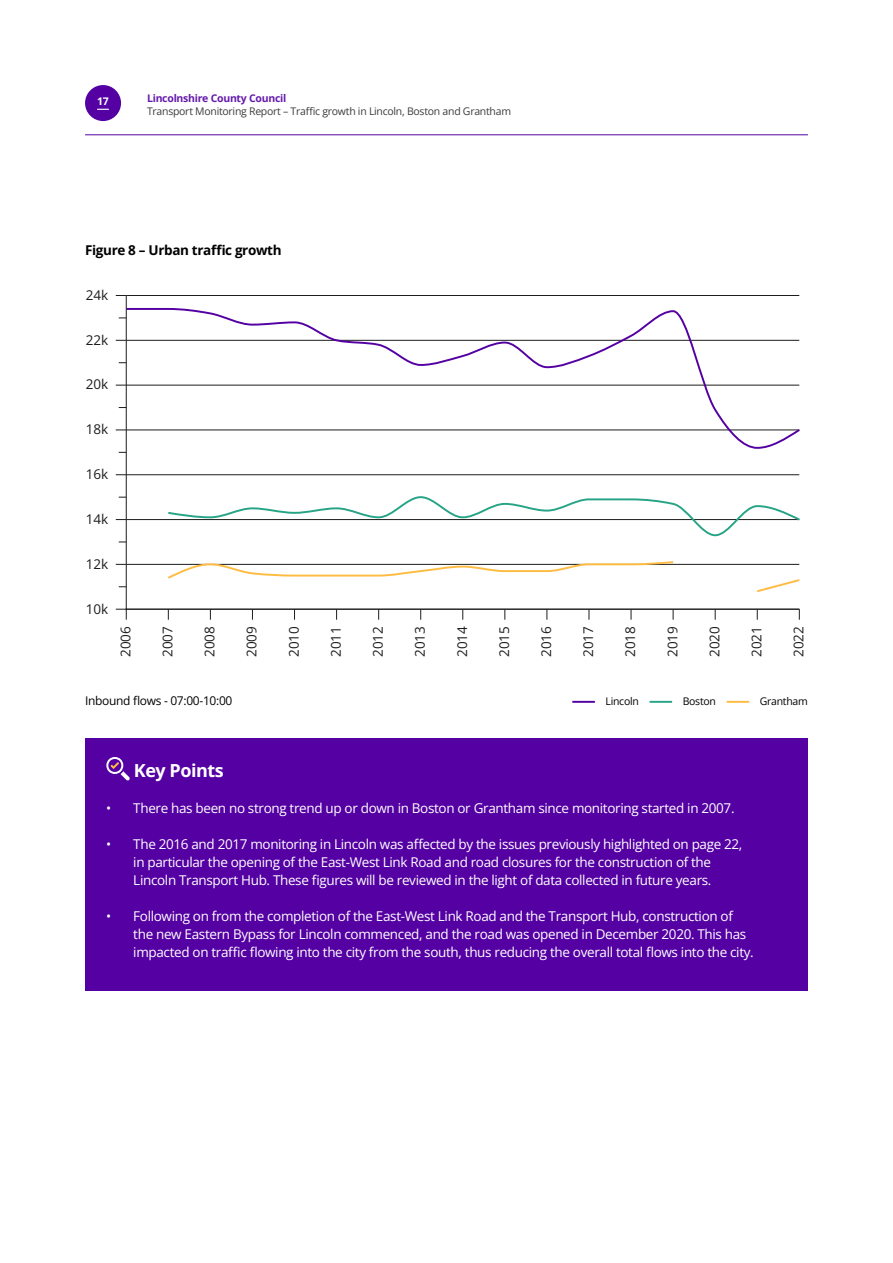
<style>
.page{position:relative;width:893px;height:1263px;background:#fff}
.page>*{position:absolute;margin:0;border:0;box-sizing:border-box;transform-origin:0 0}
.t1{font:700 18px "Open Sans";letter-spacing:-.025em;color:#fff}
.t2{font:13.5px/18px "Open Sans";letter-spacing:-.025em;color:#fff;text-align:center}
.t3{font:13.5px "Open Sans Regular 3";color:#1d1d1b}
.t4{font:13.5px "Open Sans Bold 2";letter-spacing:-.025em;color:#000}
.t5{font:12px "Open Sans";letter-spacing:-.025em;color:#000}
.t6{font:10.5px "Open Sans";letter-spacing:-.025em;color:#3c3c3b}
.t7{font:700 10.5px "Open Sans";letter-spacing:-.025em;color:#651aac}
.t8{font:10.5px "Open Sans";letter-spacing:-.025em;color:#000}
.t9{font:10.5px "Open Sans Regular 2";letter-spacing:-.025em;color:#000}
.t10{font:700 10.5px "Open Sans";color:#fff}
.s1{font-family:"Open Sans Regular 2"}
</style>
<div class="page">
<hr style="left:572px;top:701px;width:23px;height:2px;background:#5400a3">
<hr style="left:650px;top:701px;width:22px;height:2px;background:#27a486">
<hr style="left:727px;top:701px;width:22px;height:2px;background:#ffbc42">
<div style="left:85px;top:85px;width:36px;height:36px;background:#5400a3;border-radius:50%"></div>
<hr style="left:85px;top:134px;width:723px;height:1px;background:#5400a3">
<div style="left:85px;top:738px;width:723px;height:252px;background:#5400a3"></div>
<svg style="left:97px;top:109px;width:12px;height:1px"></svg>
<hr style="left:126px;top:564px;width:673px;height:1px;background:#1d1d1b">
<hr style="left:126px;top:519px;width:673px;height:1px;background:#1d1d1b">
<hr style="left:126px;top:474px;width:673px;height:1px;background:#1d1d1b">
<hr style="left:126px;top:295px;width:673px;height:1px;background:#1d1d1b">
<svg style="left:124px;top:307px;width:676px;height:143px"></svg>
<svg style="left:166px;top:496px;width:634px;height:41px"></svg>
<svg style="left:166px;top:561px;width:634px;height:32px"></svg>
<hr style="left:126px;top:609px;width:673px;height:1px;background:#1d1d1b">
<hr style="left:126px;top:295px;width:1px;height:314px;background:#1d1d1b">
<svg style="left:116px;top:609px;width:11px;height:11px"></svg>
<svg style="left:106px;top:757px;width:24px;height:24px"></svg>
<p class="t10" style="left:97px;top:94px;width:13px">17</p>
<p class="t7" style="left:147px;top:91px;width:141px">Lincolnshire County Council</p>
<p class="t6" style="left:147px;top:104px;width:365px">Transport Monitoring Report – Traffic growth in Lincoln, Boston and Grantham</p>
<p class="t4" style="left:85px;top:241px;width:198px">Figure 8 – Urban traffic growth</p>
<p class="t3" style="left:86px;top:286px;width:24px">24k</p>
<p class="t3" style="left:86px;top:330px;width:24px">22k</p>
<p class="t3" style="left:86px;top:375px;width:24px">20k</p>
<p class="t3" style="left:86px;top:420px;width:24px">18k</p>
<p class="t3" style="left:86px;top:465px;width:24px">16k</p>
<p class="t3" style="left:86px;top:510px;width:24px">14k</p>
<p class="t3" style="left:86px;top:554px;width:24px">12k</p>
<p class="t3" style="left:86px;top:599px;width:24px">10k</p>
<p class="t3" style="left:116px;top:657px;width:32px;rotate:-90deg">2006</p>
<p class="t3" style="left:158px;top:657px;width:32px;rotate:-90deg">2007</p>
<p class="t3" style="left:200px;top:657px;width:32px;rotate:-90deg">2008</p>
<p class="t3" style="left:242px;top:657px;width:32px;rotate:-90deg">2009</p>
<p class="t3" style="left:285px;top:657px;width:32px;rotate:-90deg">2010</p>
<p class="t3" style="left:327px;top:657px;width:32px;rotate:-90deg">2011</p>
<p class="t3" style="left:369px;top:657px;width:32px;rotate:-90deg">2012</p>
<p class="t3" style="left:411px;top:657px;width:32px;rotate:-90deg">2013</p>
<p class="t3" style="left:453px;top:657px;width:32px;rotate:-90deg">2014</p>
<p class="t3" style="left:495px;top:657px;width:32px;rotate:-90deg">2015</p>
<p class="t3" style="left:537px;top:657px;width:32px;rotate:-90deg">2016</p>
<p class="t3" style="left:579px;top:657px;width:32px;rotate:-90deg">2017</p>
<p class="t3" style="left:621px;top:657px;width:32px;rotate:-90deg">2018</p>
<p class="t3" style="left:663px;top:657px;width:32px;rotate:-90deg">2019</p>
<p class="t3" style="left:705px;top:657px;width:32px;rotate:-90deg">2020</p>
<p class="t3" style="left:747px;top:657px;width:32px;rotate:-90deg">2021</p>
<p class="t3" style="left:789px;top:657px;width:32px;rotate:-90deg">2022</p>
<p class="t5" style="left:85px;top:693px;width:149px">Inbound flows - 07:00-10:00</p>
<p class="t9" style="left:605px;top:694px;width:35px">Lincoln</p>
<p class="t8" style="left:683px;top:694px;width:35px">Boston</p>
<p class="t8" style="left:760px;top:694px;width:50px">Grantham</p>
<p class="t1" style="left:134px;top:758px;width:91px">Key Points</p>
<p class="t2" style="left:106px;top:799px;width:630px"><span class="s1">•</span> There has been no strong trend up or down in Boston or Grantham since monitoring started in 2007.</p>
<p class="t2" style="left:106px;top:835px;width:638px"><span class="s1">•</span> The 2016 and 2017 monitoring in Lincoln was affected by the issues previously highlighted on page 22, in particular the opening of the East-West Link Road and road closures for the construction of the<br>Lincoln Transport Hub. These figures will be reviewed in the light of data collected in future years.</p>
<p class="t2" style="left:133px;top:907px;width:622px;text-align:left;text-indent:-27px"><span class="s1">•</span> Following on from the completion of the East-West Link Road and the Transport Hub, construction of the new Eastern Bypass for Lincoln commenced, and the road was opened in December 2020. This has impacted on traffic flowing into the city from the south, thus reducing the overall total flows into the city.</p>
</div>
